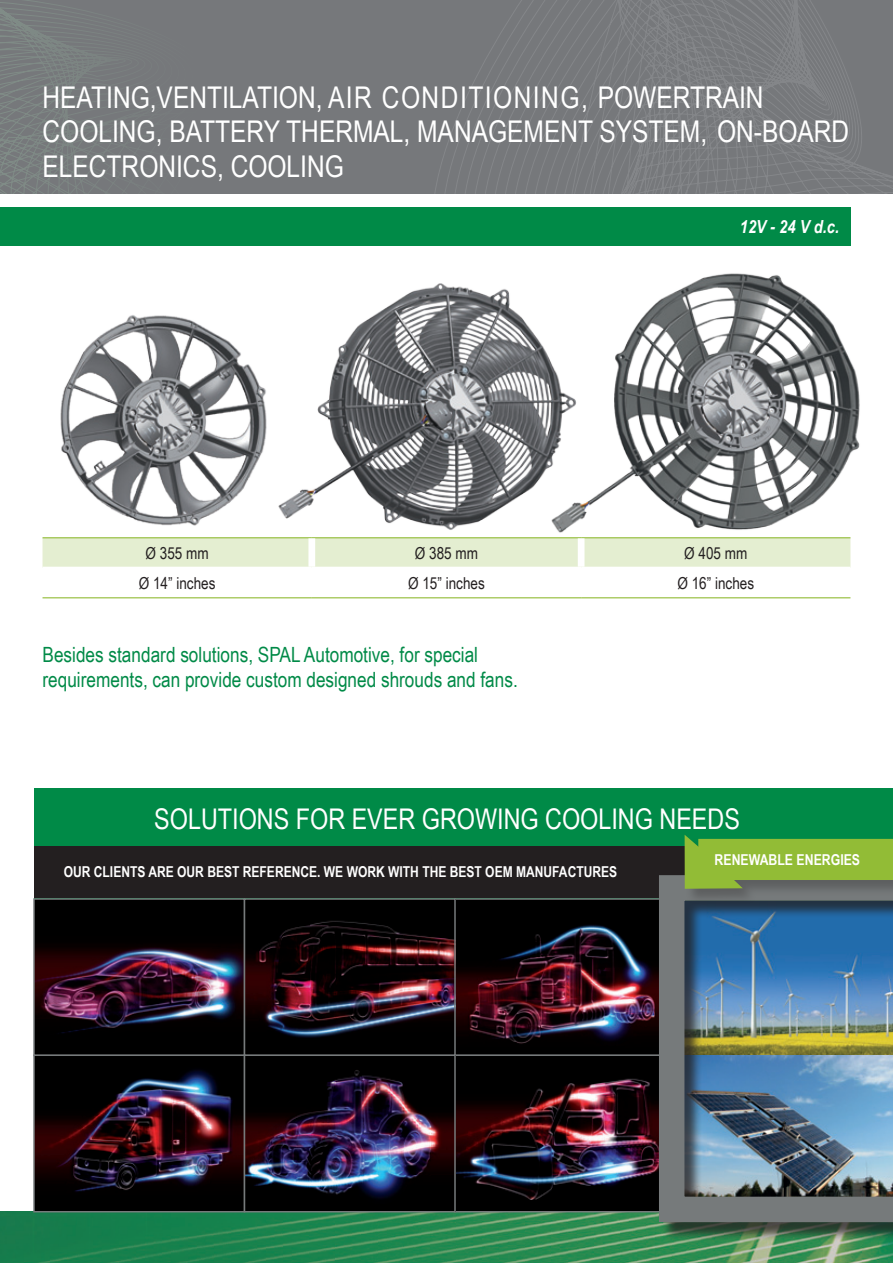
<style>
.page{position:relative;width:893px;height:1263px;background:#fff}
.page>*{position:absolute;margin:0;border:0;box-sizing:border-box;transform-origin:0 0}
.t1{font:30px/34.5px "Arial Narrow";color:#fff}
.t2{font:28.5px "Arial Narrow";color:#fff}
.t3{font:21px/25.2px "Arial Narrow";color:#008a47}
.t4{font:italic 700 18px "Arial Narrow";color:#fff}
.t5{font:16.5px "Arial Narrow";color:#231f20}
.t6{font:700 15px "Arial Narrow";color:#fff}
</style>
<div class="page">
<img style="left:0;top:1211px;width:893px;height:52px">
<svg style="left:453px;top:0;width:440px;height:194px;background:#787a7d"></svg>
<svg style="left:0;top:0;width:453px;height:194px;background:#76797b"></svg>
<div style="left:34px;top:788px;width:859px;height:190px;background:#008a47"></div>
<img style="left:36px;top:901px;width:623px;height:308px">
<div style="left:33px;top:898px;width:212px;height:158px;border:2px solid #767a7b"></div>
<div style="left:454px;top:898px;width:212px;height:158px;border:2px solid #767a7b"></div>
<div style="left:244px;top:898px;width:212px;height:158px;border:2px solid #767a7b"></div>
<div style="left:33px;top:1054px;width:212px;height:158px;border:2px solid #767a7b"></div>
<div style="left:454px;top:1054px;width:212px;height:158px;border:2px solid #767a7b"></div>
<div style="left:244px;top:1054px;width:212px;height:158px;border:2px solid #767a7b"></div>
<div style="left:34px;top:846px;width:859px;height:51px;background:#231f20"></div>
<div style="left:661px;top:877px;width:232px;height:364px;background:#231f20;opacity:.75"></div>
<img style="left:659px;top:875px;width:234px;height:347px">
<div style="left:685px;top:836px;width:208px;height:69px;background:#231f20;opacity:.3"></div>
<svg style="left:685px;top:835px;width:208px;height:54px;background:#81ad3d"></svg>
<div style="left:0;top:208px;width:850px;height:38px;background:#008a47"></div>
<img style="left:60px;top:315px;width:203px;height:211px">
<img style="left:263px;top:283px;width:248px;height:247px">
<img style="left:511px;top:273px;width:349px;height:266px">
<svg style="left:43px;top:538px;width:807px;height:29px;background:#e3edcf"></svg>
<hr style="left:43px;top:537px;width:269px;height:1px;background:#92bc36">
<hr style="left:312px;top:537px;width:269px;height:1px;background:#92bc36">
<hr style="left:581px;top:537px;width:269px;height:1px;background:#92bc36">
<hr style="left:43px;top:597px;width:269px;height:1px;background:#92bc36">
<hr style="left:312px;top:597px;width:269px;height:1px;background:#92bc36">
<hr style="left:581px;top:597px;width:269px;height:1px;background:#92bc36">
<div style="left:308px;top:538px;width:7px;height:29px;background:#fff"></div>
<div style="left:578px;top:538px;width:6px;height:29px;background:#fff"></div>
<p class="t1" style="left:43px;top:79px;width:808px">HEATING,VENTILATION, AIR CONDITIONING, POWERTRAIN<br>COOLING, BATTERY THERMAL, MANAGEMENT SYSTEM, ON-BOARD<br>ELECTRONICS, COOLING</p>
<p class="t4" style="left:740px;top:213px;width:101px">12V - 24 V d.c.</p>
<p class="t5" style="left:146px;top:541px;width:65px">Ø 355 mm</p>
<p class="t5" style="left:415px;top:541px;width:65px">Ø 385 mm</p>
<p class="t5" style="left:684px;top:541px;width:65px">Ø 405 mm</p>
<p class="t5" style="left:139px;top:571px;width:78px">Ø 14” inches</p>
<p class="t5" style="left:408px;top:571px;width:78px">Ø 15” inches</p>
<p class="t5" style="left:677px;top:571px;width:78px">Ø 16” inches</p>
<p class="t3" style="left:43px;top:641px;width:477px">Besides standard solutions, SPAL Automotive, for special requirements, can provide custom designed shrouds and fans.</p>
<p class="t2" style="left:154px;top:798px;width:587px">SOLUTIONS FOR EVER GROWING COOLING NEEDS</p>
<p class="t6" style="left:64px;top:861px;width:555px">OUR CLIENTS ARE OUR BEST REFERENCE. WE WORK WITH THE BEST OEM MANUFACTURES</p>
<p class="t6" style="left:715px;top:848px;width:10px">RENEWABLE</p>
<p class="t6" style="left:797px;top:848px;width:9px">ENERGIES</p>
</div>
